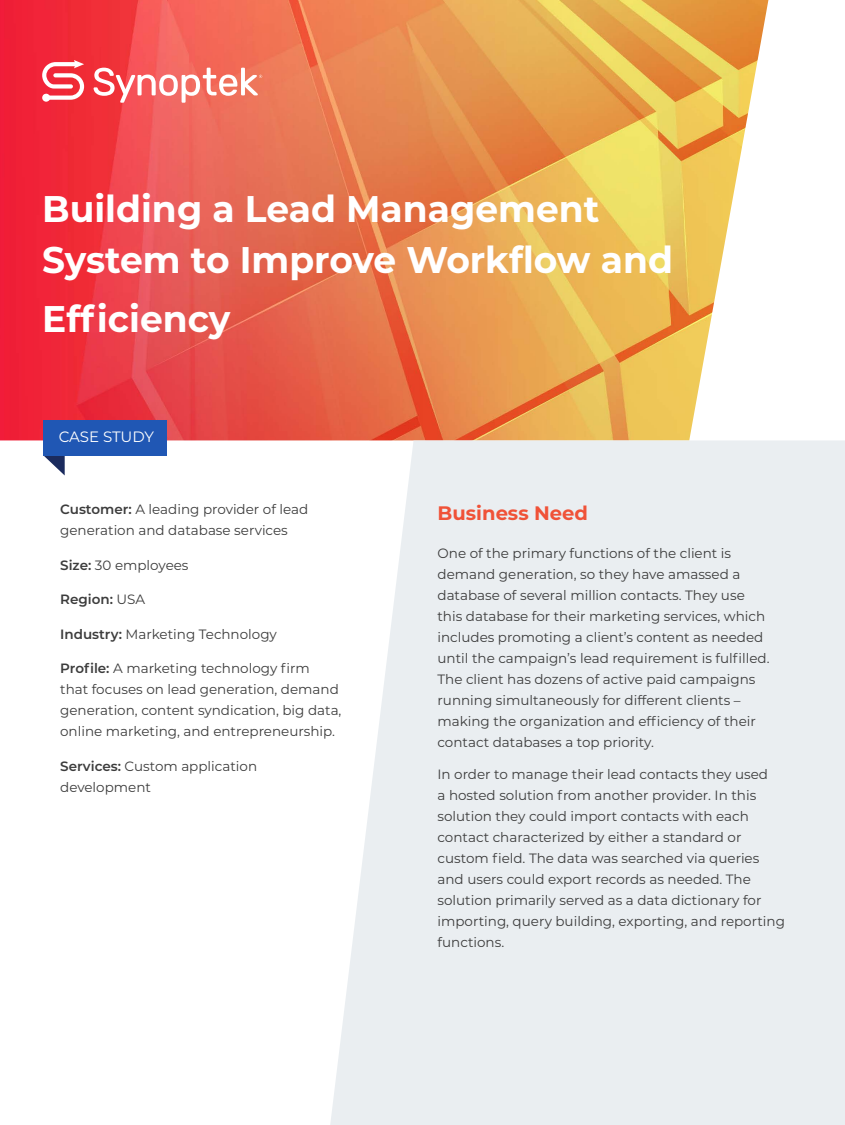
<style>
.page{position:relative;width:845px;height:1125px;background:#fff}
.page>*{position:absolute;margin:0;border:0;box-sizing:border-box;transform-origin:0 0}
.t1{font:700 37.05px/51px "Montserrat";color:#fff}
.t2{font:700 19.5px "Montserrat";color:#f05238}
.t3{font:15px "Montserrat";letter-spacing:-.01em;color:#fff}
.t4{font:13.5px/21px "Montserrat";color:#3c3c3c}
.t5{font:600 13.5px "Montserrat";color:#3c3c3c}
.s1{font-weight:600}
.s2{font-weight:400}
</style>
<div class="page">
<img style="left:0;top:0;width:768px;height:440px">
<svg style="left:44px;top:456px;width:21px;height:20px"></svg>
<div style="left:44px;top:420px;width:123px;height:36px;background:#2057b4"></div>
<svg style="left:42px;top:60px;width:42px;height:42px"></svg>
<svg style="left:94px;top:68px;width:168px;height:35px"></svg>
<svg style="left:330px;top:440px;width:514px;height:685px;background:#ebeff2"></svg>
<h1 class="t1" style="left:42px;top:182px;width:632px">Building a Lead Management<br>System to Improve Workflow and</h1>
<h1 class="t1" style="left:42px;top:291px;width:190px">Efficiency</h1>
<p class="t3" style="left:59px;top:426px;width:97px">CASE STUDY</p>
<p class="t4" style="left:60px;top:498px;width:249px"><span class="s1">Customer:</span> A leading provider of lead generation and database services</p>
<p class="t4" style="left:60px;top:554px;width:130px"><span class="s1">Size:</span> 30 employees</p>
<p class="t5" style="left:60px;top:590px;width:86px">Region: <span class="s2">USA</span></p>
<p class="t4" style="left:60px;top:623px;width:218px"><span class="s1">Industry:</span> Marketing Technology</p>
<p class="t4" style="left:60px;top:657px;width:283px"><span class="s1">Profile:</span> A marketing technology firm<br>that focuses on lead generation, demand generation, content syndication, big data, online marketing, and entrepreneurship.</p>
<p class="t4" style="left:60px;top:755px;width:198px"><span class="s1">Services:</span> Custom application development</p>
<h2 class="t2" style="left:437px;top:499px;width:152px">Business Need</h2>
<p class="t4" style="left:437px;top:542px;width:333px">One of the primary functions of the client is demand generation, so they have amassed a database of several million contacts. They use this database for their marketing services, which includes promoting a client’s content as needed until the campaign’s lead requirement is fulfilled.<br>The client has dozens of active paid campaigns running simultaneously for different clients – making the organization and efficiency of their contact databases a top priority.</p>
<p class="t4" style="left:437px;top:763px;width:349px">In order to manage their lead contacts they used<br>a hosted solution from another provider. In this solution they could import contacts with each contact characterized by either a standard or custom field. The data was searched via queries and users could export records as needed. The solution primarily served as a data dictionary for importing, query building, exporting, and reporting functions.</p>
</div>
